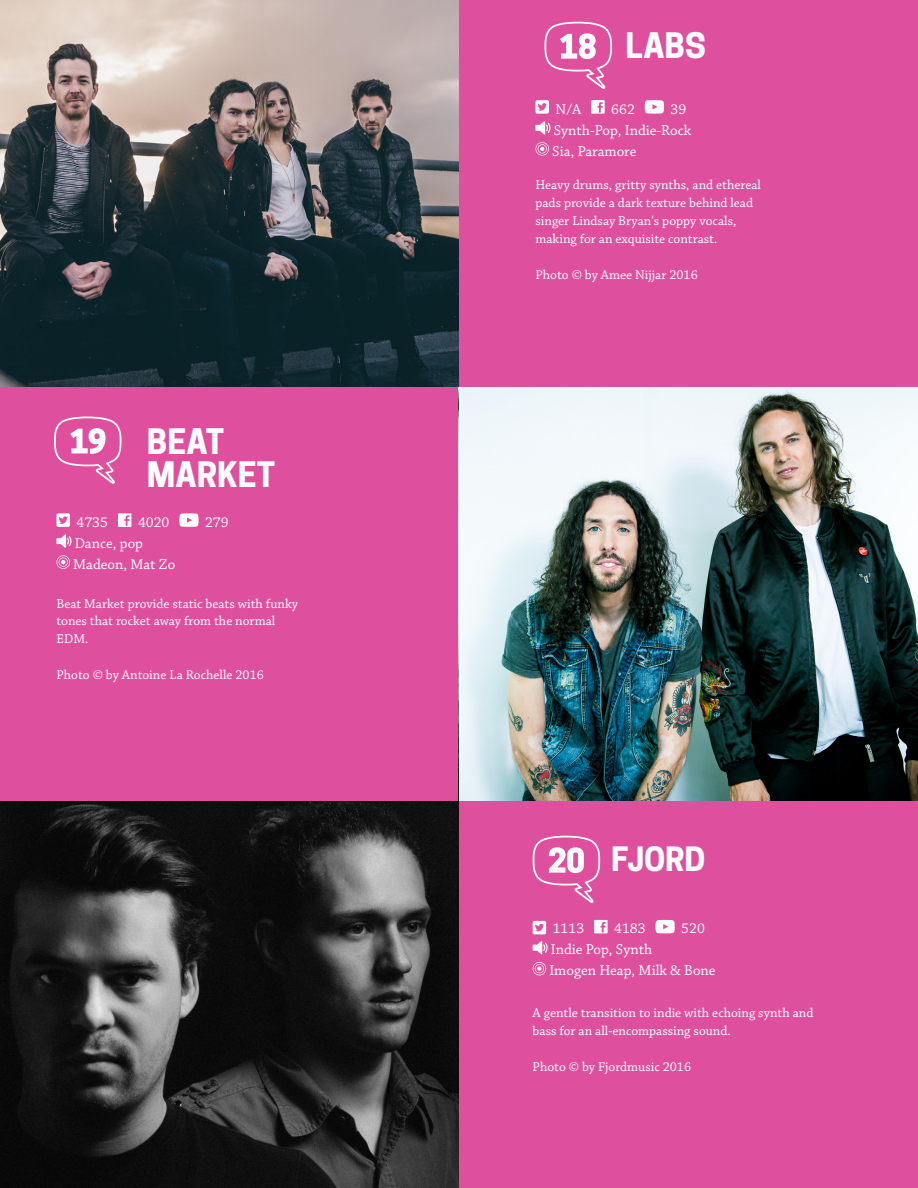
<style>
.page{position:relative;width:918px;height:1188px;background:#de509d}
.page>*{position:absolute;margin:0;border:0;box-sizing:border-box;transform-origin:0 0}
.t1{font:700 33px/33px "Cooper Hewitt";color:#fff}
.t2{font:700 31.5px "Cooper Hewitt";letter-spacing:-.005em;color:#fff}
.t3{font:15px/21px "Chaparral Pro";color:#fff}
.t4{font:13.5px/18px "Chaparral Pro";color:#fff}
</style>
<div class="page">
<img style="left:459px;top:387px;width:459px;height:414px">
<svg style="left:536px;top:100px;width:13px;height:14px"></svg>
<svg style="left:591px;top:100px;width:14px;height:14px"></svg>
<svg style="left:645px;top:100px;width:19px;height:14px"></svg>
<svg style="left:535px;top:121px;width:15px;height:14px"></svg>
<svg style="left:536px;top:142px;width:13px;height:14px"></svg>
<img style="left:0;top:801px;width:459px;height:387px">
<svg style="left:533px;top:921px;width:13px;height:13px"></svg>
<svg style="left:594px;top:920px;width:14px;height:13px"></svg>
<svg style="left:655px;top:920px;width:20px;height:13px"></svg>
<svg style="left:533px;top:941px;width:15px;height:13px"></svg>
<svg style="left:533px;top:962px;width:13px;height:13px"></svg>
<svg style="left:57px;top:513px;width:13px;height:14px"></svg>
<svg style="left:118px;top:513px;width:13px;height:14px"></svg>
<svg style="left:179px;top:513px;width:20px;height:14px"></svg>
<svg style="left:56px;top:534px;width:15px;height:14px"></svg>
<svg style="left:56px;top:555px;width:14px;height:14px"></svg>
<img style="left:0;top:0;width:459px;height:387px">
<svg style="left:533px;top:836px;width:67px;height:67px"></svg>
<svg style="left:54px;top:417px;width:67px;height:67px"></svg>
<svg style="left:544px;top:22px;width:68px;height:67px"></svg>
<h1 class="t1" style="left:147px;top:425px;width:130px">BEAT<br>MARKET</h1>
<p class="t3" style="left:77px;top:512px;width:33px">4735</p>
<p class="t3" style="left:138px;top:512px;width:33px">4020</p>
<p class="t3" style="left:205px;top:512px;width:25px">279</p>
<p class="t3" style="left:73px;top:533px;width:104px">Dance, pop<br>Madeon, Mat Zo</p>
<p class="t4" style="left:57px;top:595px;width:243px">Beat Market provide static beats with funky tones that rocket away from the normal<br>EDM.</p>
<p class="t4" style="left:57px;top:667px;width:209px">Photo © by Antoine La Rochelle 2016</p>
<h1 class="t1" style="left:626px;top:30px;width:82px">LABS</h1>
<p class="t3" style="left:556px;top:99px;width:27px">N/A</p>
<p class="t3" style="left:611px;top:99px;width:25px">662</p>
<p class="t3" style="left:552px;top:99px;width:141px;text-indent:118px">39<br>Synth-Pop, Indie-Rock<br>Sia, Paramore</p>
<p class="t4" style="left:536px;top:176px;width:227px">Heavy drums, gritty synths, and ethereal pads provide a dark texture behind lead singer Lindsay Bryan's poppy vocals, making for an exquisite contrast.</p>
<p class="t4" style="left:536px;top:266px;width:164px">Photo © by Amee Nijjar 2016</p>
<h2 class="t2" style="left:611px;top:841px;width:96px">FJORD</h2>
<p class="t3" style="left:553px;top:919px;width:33px">1113</p>
<p class="t3" style="left:614px;top:919px;width:33px">4183</p>
<p class="t3" style="left:681px;top:919px;width:25px">520</p>
<p class="t3" style="left:549px;top:940px;width:168px">Indie Pop, Synth<br>Imogen Heap, Milk &amp; Bone</p>
<p class="t4" style="left:533px;top:1004px;width:282px">A gentle transition to indie with echoing synth and bass for an all-encompassing sound.</p>
<p class="t4" style="left:533px;top:1058px;width:160px">Photo © by Fjordmusic 2016</p>
</div>
